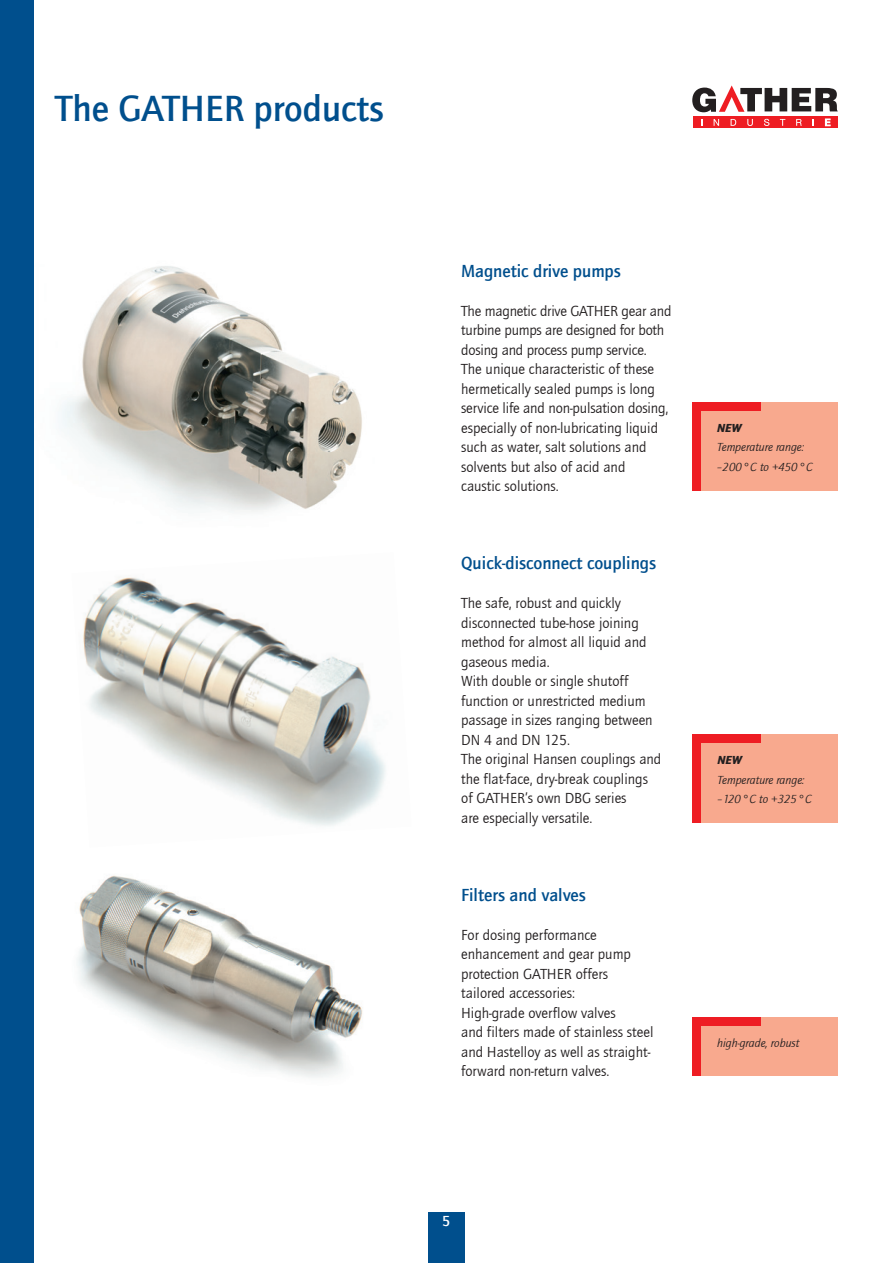
<style>
.page{position:relative;width:893px;height:1263px;background:#fff}
.page>*{position:absolute;margin:0;border:0;box-sizing:border-box;transform-origin:0 0}
.t1{font:500 37.5px "Quay Sans ITC Com";color:#004f8d}
.t2{font:500 18px "Quay Sans ITC Com";color:#004f8d}
.t3{font:15px/19.5px "Quay Sans ITC Com";color:#231f20}
.t4{font:500 15px "Quay Sans ITC Com";color:#fff}
.t5{font:italic 12px/19.5px "Quay Sans ITC Com";color:#231f20}
.t6{font:italic 900 12px "Quay Sans ITC Com";color:#231f20}
</style>
<div class="page">
<img style="left:61px;top:266px;width:301px;height:246px">
<img style="left:77px;top:875px;width:286px;height:203px">
<img style="left:83px;top:577px;width:303px;height:249px">
<div style="left:692px;top:402px;width:146px;height:89px;background:#f8a98e"></div>
<div style="left:692px;top:402px;width:68px;height:8px;background:#ee1d23"></div>
<div style="left:692px;top:402px;width:8px;height:89px;background:#ee1d23"></div>
<div style="left:692px;top:734px;width:146px;height:89px;background:#f8a98e"></div>
<div style="left:692px;top:734px;width:68px;height:9px;background:#ee1d23"></div>
<div style="left:692px;top:734px;width:8px;height:89px;background:#ee1d23"></div>
<div style="left:692px;top:1017px;width:146px;height:59px;background:#f8a98e"></div>
<div style="left:692px;top:1017px;width:68px;height:9px;background:#ee1d23"></div>
<div style="left:692px;top:1017px;width:8px;height:59px;background:#ee1d23"></div>
<div style="left:428px;top:1213px;width:37px;height:50px;background:#004f8d"></div>
<div style="left:0;top:0;width:34px;height:1263px;background:#004f8d"></div>
<div style="left:693px;top:116px;width:144px;height:12px;background:#ee1d23"></div>
<svg style="left:692px;top:85px;width:146px;height:27px"></svg>
<svg style="left:714px;top:119px;width:5px;height:7px"></svg>
<svg style="left:747px;top:119px;width:6px;height:7px"></svg>
<svg style="left:764px;top:119px;width:5px;height:7px"></svg>
<svg style="left:780px;top:119px;width:5px;height:7px"></svg>
<svg style="left:825px;top:119px;width:5px;height:7px"></svg>
<svg style="left:731px;top:119px;width:5px;height:7px"></svg>
<svg style="left:796px;top:119px;width:6px;height:7px"></svg>
<h1 class="t1" style="left:55px;top:85px;width:330px">The GATHER products</h1>
<p class="t2" style="left:461px;top:260px;width:161px">Magnetic drive pumps</p>
<p class="t3" style="left:461px;top:301px;width:212px">The magnetic drive GATHER gear and turbine pumps are designed for both dosing and process pump service.<br>The unique characteristic of these hermetically sealed pumps is long service life and non-pulsation dosing, especially of non-lubricating liquid such as water, salt solutions and solvents but also of acid and<br>caustic solutions.</p>
<p class="t2" style="left:461px;top:552px;width:196px">Quick-disconnect couplings</p>
<p class="t3" style="left:461px;top:593px;width:202px">The safe, robust and quickly disconnected tube-hose joining method for almost all liquid and gaseous media.<br>With double or single shutoff function or unrestricted medium passage in sizes ranging between<br>DN 4 and DN 125.<br>The original Hansen couplings and the flat-face, dry-break couplings of GATHER’s own DBG series<br>are especially versatile.</p>
<p class="t2" style="left:461px;top:884px;width:126px">Filters and valves</p>
<p class="t3" style="left:461px;top:925px;width:194px">For dosing performance enhancement and gear pump protection GATHER offers tailored accessories:<br>High-grade overflow valves<br>and filters made of stainless steel and Hastelloy as well as straight&shy;forward non-return valves.</p>
<p class="t6" style="left:717px;top:420px;width:26px">NEW</p>
<p class="t5" style="left:717px;top:437px;width:97px">Temperature range: –200°C to +450°C</p>
<p class="t6" style="left:717px;top:752px;width:26px">NEW</p>
<p class="t5" style="left:717px;top:770px;width:96px">Temperature range: –120°C to +325°C</p>
<p class="t5" style="left:717px;top:1033px;width:84px">high-grade, robust</p>
<p class="t4" style="left:442px;top:1212px;width:10px">5</p>
</div>
